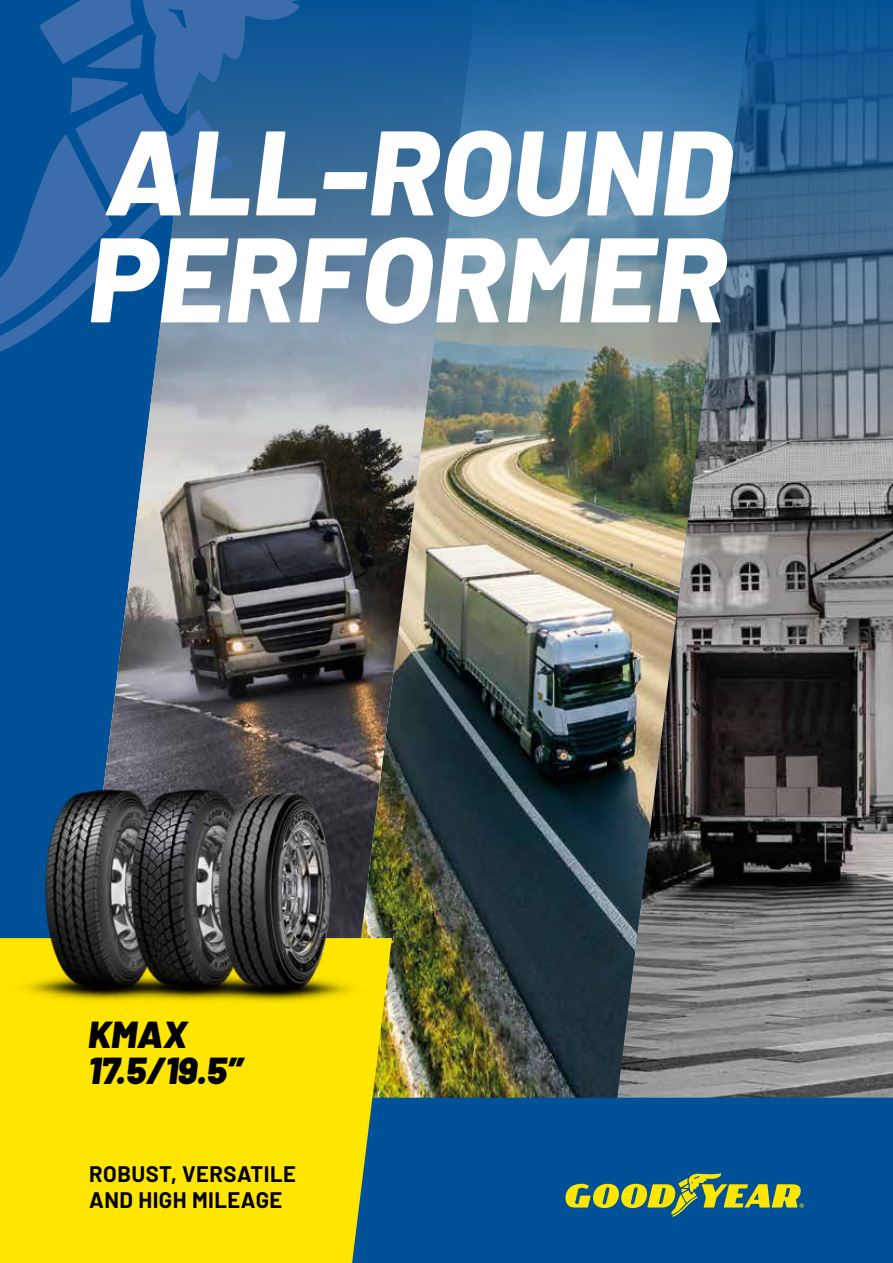
<style>
.page{position:relative;width:893px;height:1263px;background:#005197}
.page>*{position:absolute;margin:0;border:0;box-sizing:border-box;transform-origin:0 0}
.t1{font:italic 800 120px/106.9px "Barlow";color:#fff}
.t2{font:italic 900 37.5px/36px "Barlow";color:#000}
.t3{font:700 21.9px/26.4px "Barlow";letter-spacing:.025em;color:#000}
</style>
<div class="page">
<img style="left:752px;top:454px;width:141px;height:644px">
<img style="left:476px;top:454px;width:276px;height:644px">
<img style="left:392px;top:454px;width:84px;height:644px">
<img style="left:105px;top:454px;width:367px;height:565px">
<img style="left:144px;top:7px;width:749px;height:447px">
<svg style="left:565px;top:1173px;width:239px;height:44px"></svg>
<div style="left:0;top:938px;width:392px;height:325px;background:#ffe600"></div>
<svg style="left:0;top:0;width:467px;height:357px"></svg>
<img style="left:7px;top:791px;width:86px;height:214px">
<img style="left:93px;top:775px;width:87px;height:230px">
<img style="left:180px;top:775px;width:196px;height:230px">
<h1 class="t1" style="left:88px;top:110px;width:646px">ALL-ROUND<br>PERFORMER</h1>
<h2 class="t2" style="left:88px;top:1014px;width:156px">KMAX<br>17.5/19.5”</h2>
<p class="t3" style="left:89px;top:1159px;width:208px">ROBUST, VERSATILE<br>AND HIGH MILEAGE</p>
</div>
